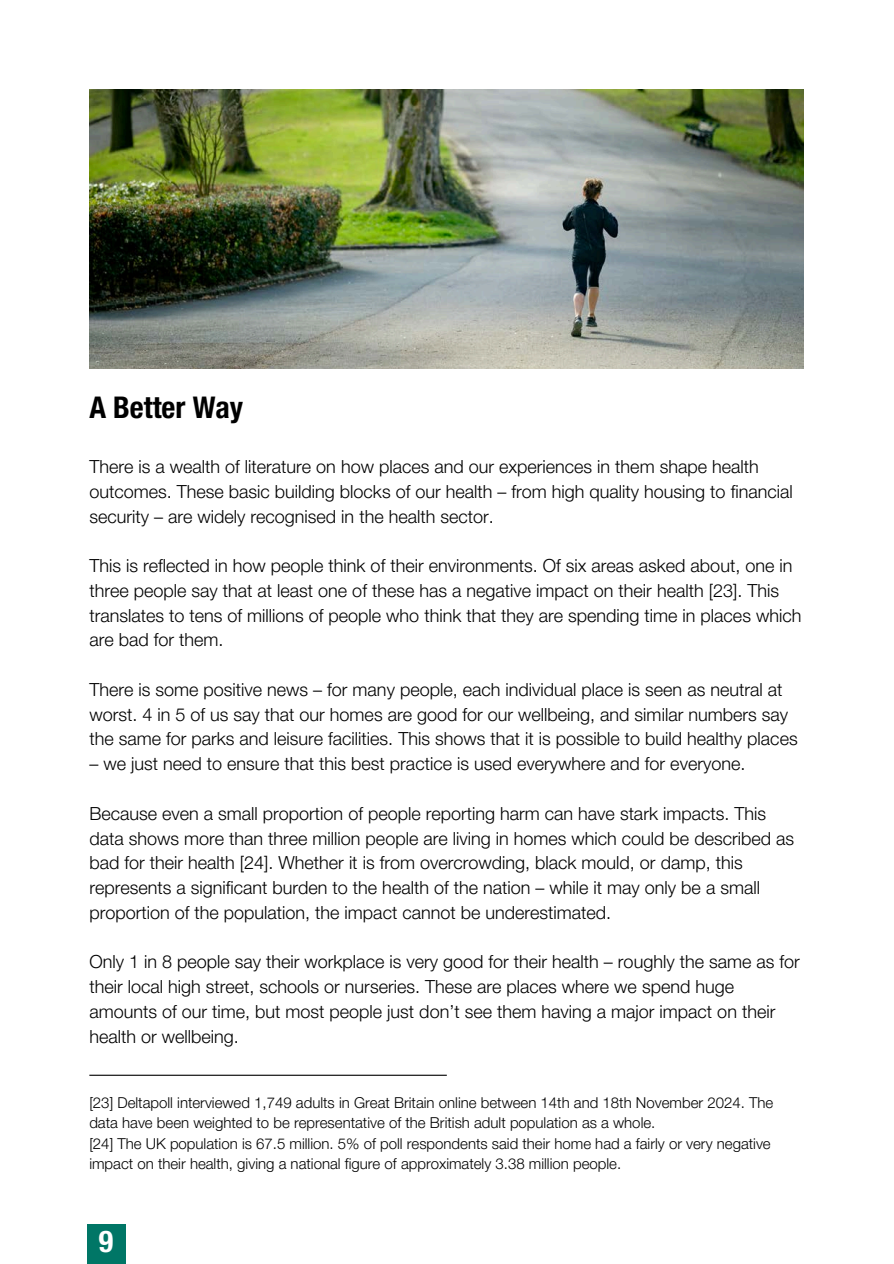
<style>
.page{position:relative;width:894px;height:1264px;background:#fff}
.page>*{position:absolute;margin:0;border:0;box-sizing:border-box;transform-origin:0 0}
.t1{font:700 condensed 30px "Helvetica Neue LT Std";color:#000}
.t2{font:700 condensed 30px "Helvetica Neue LT Std";color:#fff}
.t3{font:300 18px/24.8px "Helvetica Neue LT Pro";color:#000}
.t4{font:300 15px/20.2px "Helvetica Neue LT Pro";color:#000}
</style>
<div class="page">
<hr style="left:89px;top:1074px;width:357px;height:1px;background:#000">
<img style="left:89px;top:89px;width:714px;height:279px">
<div style="left:87px;top:1224px;width:38px;height:39px;background:#007666"></div>
<p class="t1" style="left:89px;top:396px;width:155px">A Better Way</p>
<h1 class="t3" style="left:89px;top:457px;width:704px">There is a wealth of literature on how places and our experiences in them shape health outcomes. These basic building blocks of our health – from high quality housing to financial security – are widely recognised in the health sector.</h1>
<h2 class="t3" style="left:89px;top:556px;width:713px">This is reflected in how people think of their environments. Of six areas asked about, one in three people say that at least one of these has a negative impact on their health [23]. This translates to tens of millions of people who think that they are spending time in places which are bad for them.</h2>
<h2 class="t3" style="left:89px;top:679px;width:709px">There is some positive news – for many people, each individual place is seen as neutral at worst. 4 in 5 of us say that our homes are good for our wellbeing, and similar numbers say the same for parks and leisure facilities. This shows that it is possible to build healthy places</h2>
<h2 class="t3" style="left:89px;top:754px;width:657px">– we just need to ensure that this best practice is used everywhere and for everyone.</h2>
<h2 class="t3" style="left:89px;top:803px;width:706px">Because even a small proportion of people reporting harm can have stark impacts. This data shows more than three million people are living in homes which could be described as bad for their health [24]. Whether it is from overcrowding, black mould, or damp, this represents a significant burden to the health of the nation – while it may only be a small proportion of the population, the impact cannot be underestimated.</h2>
<h2 class="t3" style="left:89px;top:952px;width:711px">Only 1 in 8 people say their workplace is very good for their health – roughly the same as for their local high street, schools or nurseries. These are places where we spend huge amounts of our time, but most people just don’t see them having a major impact on their health or wellbeing.</h2>
<p class="t4" style="left:89px;top:1094px;width:685px">[23] Deltapoll interviewed 1,749 adults in Great Britain online between 14th and 18th November 2024. The data have been weighted to be representative of the British adult population as a whole.</p>
<p class="t4" style="left:89px;top:1135px;width:682px">[24] The UK population is 67.5 million. 5% of poll respondents said their home had a fairly or very negative impact on their health, giving a national figure of approximately 3.38 million people.</p>
<p class="t2" style="left:99px;top:1230px;width:16px">9</p>
</div>
